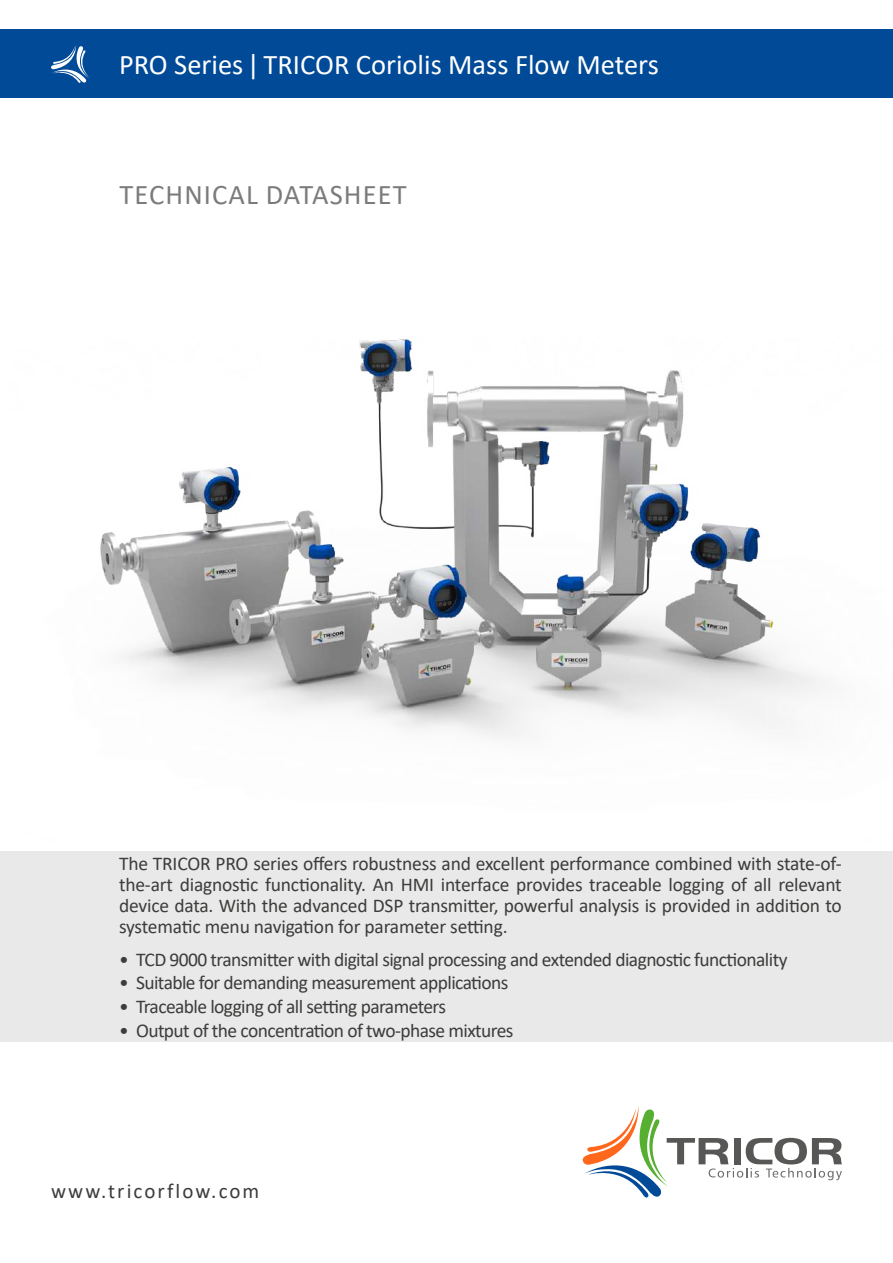
<style>
.page{position:relative;width:893px;height:1263px;background:#fff}
.page>*{position:absolute;margin:0;border:0;box-sizing:border-box;transform-origin:0 0}
.t1{font:28.5px "Calibri";color:#fff}
.t2{font:28.5px "Calibri";letter-spacing:.04em;color:#7c7b7b}
.t3{font:21px "Calibri";letter-spacing:.1em;color:#3c3c3b}
.t4{font:19.5px/21px "Calibri";letter-spacing:-.03em;color:#3c3c3b;text-align:justify}
</style>
<div class="page">
<div style="left:0;top:850px;width:893px;height:192px;background:#e9e9e9"></div>
<div style="left:0;top:30px;width:893px;height:68px;background:#004a98"></div>
<svg style="left:51px;top:45px;width:38px;height:38px"></svg>
<svg style="left:583px;top:1106px;width:259px;height:91px"></svg>
<img style="left:100px;top:338px;width:727px;height:400px">
<h1 class="t1" style="left:119px;top:45px;width:541px">PRO Series | TRICOR Coriolis Mass Flow Meters</h1>
<h1 class="t2" style="left:120px;top:175px;width:289px">TECHNICAL DATASHEET</h1>
<p class="t4" style="left:119px;top:853px;width:724px">The TRICOR PRO series offers robustness and excellent performance combined with state-of&shy;the-art diagnostic functionality. An HMI interface provides traceable logging of all relevant device data. With the advanced DSP transmitter, powerful analysis is provided in addition to systematic menu navigation for parameter setting.</p>
<p class="t4" style="left:119px;top:948px;width:670px">• TCD 9000 transmitter with digital signal processing and extended diagnostic functionality</p>
<p class="t4" style="left:119px;top:972px;width:391px">• Suitable for demanding measurement applications</p>
<p class="t4" style="left:119px;top:995px;width:328px">• Traceable logging of all setting parameters</p>
<p class="t4" style="left:119px;top:1019px;width:396px">• Output of the concentration of two-phase mixtures</p>
<p class="t3" style="left:51px;top:1176px;width:210px">www.tricorflow.com</p>
</div>
